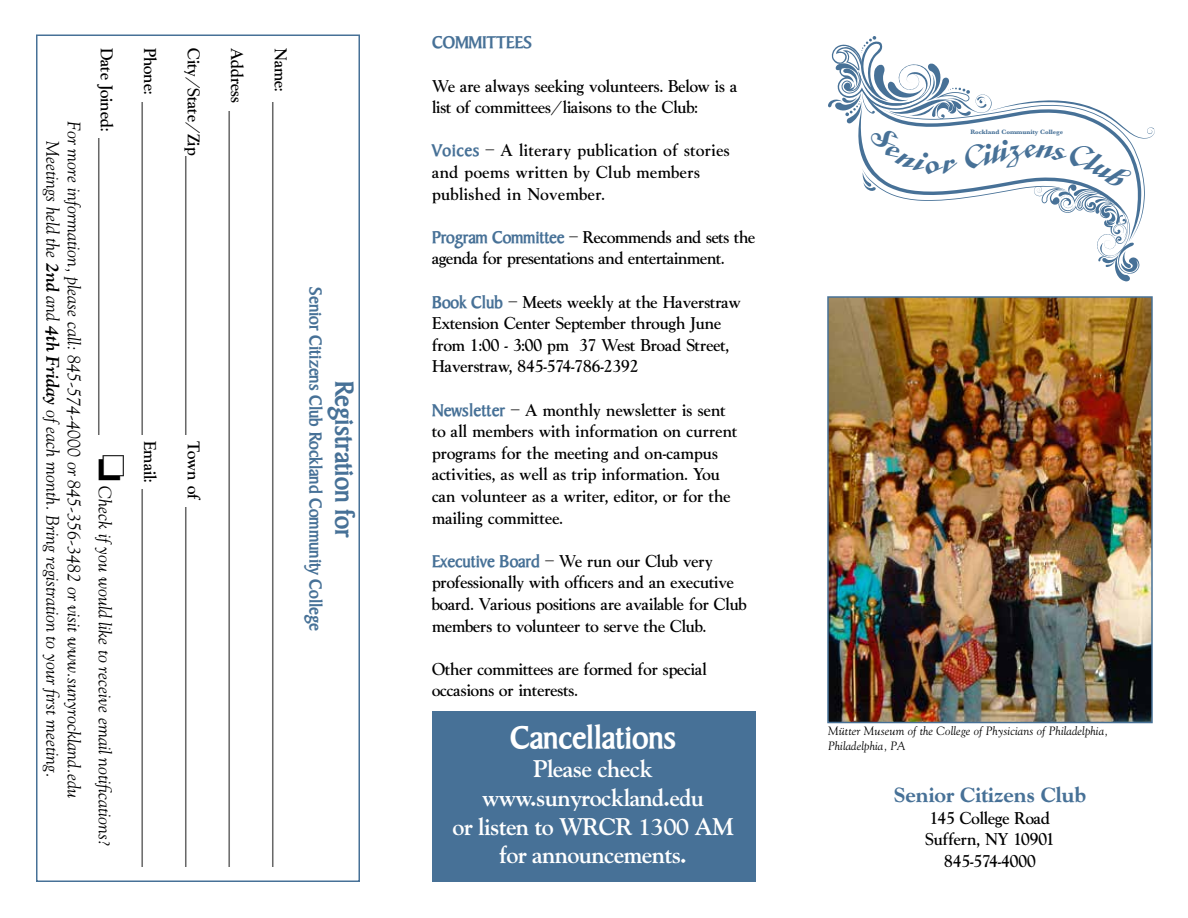
<style>
.page{position:relative;width:1188px;height:918px;background:#fff}
.page>*{position:absolute;margin:0;border:0;box-sizing:border-box;transform-origin:0 0}
.t1{font:33px "Baker Signet Bold SCI";color:#fff}
.t2{font:27px "Baker Signet Bold SCI";color:#477197}
.t3{font:700 24px/28.8px "Goudy";letter-spacing:-.03em;color:#fff;text-align:center}
.t4{font:800 21px "Goudy";color:#477197}
.t5{font:18px/21.6px "Goudy";color:#000}
.t6{font:italic 18px/21.6px "Goudy";color:#000;text-align:center}
.t7{font:18px/21.6px "Goudy";letter-spacing:.03em;color:#000}
.t8{font:18px "Baker Signet Bold SCI";color:#477197}
.t9{font:italic 12px/14.4px "Goudy";letter-spacing:.01em;color:#000}
.t10{font:700 6.6px "Baskerville";color:#477197}
.s1{font-weight:700}
.s2{font-family:"Baker Signet Bold SCI";color:#477197}
</style>
<div class="page">
<div style="left:432px;top:711px;width:324px;height:171px;background:#477197"></div>
<div style="left:36px;top:34px;width:324px;height:848px;border:2px solid #477197"></div>
<img style="left:830px;top:299px;width:320px;height:421px">
<div style="left:827px;top:296px;width:326px;height:427px;border:2px solid #477197"></div>
<svg style="left:828px;top:36px;width:327px;height:245px"></svg>
<p class="t6" style="left:85px;top:121px;width:679px;rotate:90deg">For more information, please call: 845-574-4000 or 845-356-3482 or visit www.sunyrockland.edu<br>Meetings held the <span class="s1">2nd</span> and <span class="s1">4th Friday</span> of each month. Bring registration to your first meeting.</p>
<p class="t5" style="left:116px;top:48px;width:388px;rotate:90deg">Date Joined: _________________________________</p>
<p class="t6" style="left:116px;top:454px;width:394px;rotate:90deg">□ Check if you would like to receive email notifications?</p>
<p class="t5" style="left:159px;top:48px;width:820px;rotate:90deg">Phone: _____________________________________ Email: __________________________________________</p>
<p class="t5" style="left:203px;top:48px;width:820px;rotate:90deg">City/State/Zip_______________________________ Town of ________________________________________</p>
<p class="t5" style="left:247px;top:48px;width:820px;rotate:90deg">Address ____________________________________________________________________________________</p>
<p class="t5" style="left:290px;top:48px;width:820px;rotate:90deg">Name: _____________________________________________________________________________________</p>
<p class="t8" style="left:325px;top:287px;width:345px;rotate:90deg">Senior Citizens Club Rockland Community College</p>
<h2 class="t2" style="left:359px;top:381px;width:159px;rotate:90deg">Registration for</h2>
<p class="t8" style="left:432px;top:33px;width:102px">COMMITTEES</p>
<p class="t5" style="left:432px;top:76px;width:307px">We are always seeking volunteers. Below is a list of committees/liaisons to the Club:</p>
<p class="t7" style="left:432px;top:141px;width:299px"><span class="s2">Voices</span> – A literary publication of stories and poems written by Club members published in November.</p>
<p class="t5" style="left:432px;top:228px;width:325px"><span class="s2">Program Committee</span> – Recommends and sets the agenda for presentations and entertainment.</p>
<p class="t5" style="left:432px;top:292px;width:310px"><span class="s2">Book Club</span> – Meets weekly at the Haverstraw Extension Center September through June from 1:00 - 3:00 pm 37 West Broad Street, Haverstraw, 845-574-786-2392</p>
<p class="t5" style="left:432px;top:400px;width:307px"><span class="s2">Newsletter</span> – A monthly newsletter is sent to all members with information on current programs for the meeting and on-campus activities, as well as trip information. You can volunteer as a writer, editor, or for the mailing committee.</p>
<p class="t5" style="left:432px;top:552px;width:316px"><span class="s2">Executive Board</span> – We run our Club very professionally with officers and an executive board. Various positions are available for Club members to volunteer to serve the Club.</p>
<p class="t5" style="left:432px;top:660px;width:276px">Other committees are formed for special occasions or interests.</p>
<h1 class="t1" style="left:510px;top:720px;width:167px">Cancellations</h1>
<h3 class="t3" style="left:452px;top:754px;width:283px">Please check www.sunyrockland.edu<br>or listen to WRCR 1300 AM for announcements.</h3>
<p class="t10" style="left:970px;top:128px;width:94px">Rockland Community College</p>
<p class="t9" style="left:828px;top:724px;width:282px">Mütter Museum of the College of Physicians of Philadelphia,<br>Philadelphia, PA</p>
<p class="t4" style="left:894px;top:783px;width:194px">Senior Citizens Club</p>
<p class="t5" style="left:925px;top:808px;width:131px;text-align:center">145 College Road<br>Suffern, NY 10901<br>845-574-4000</p>
</div>
